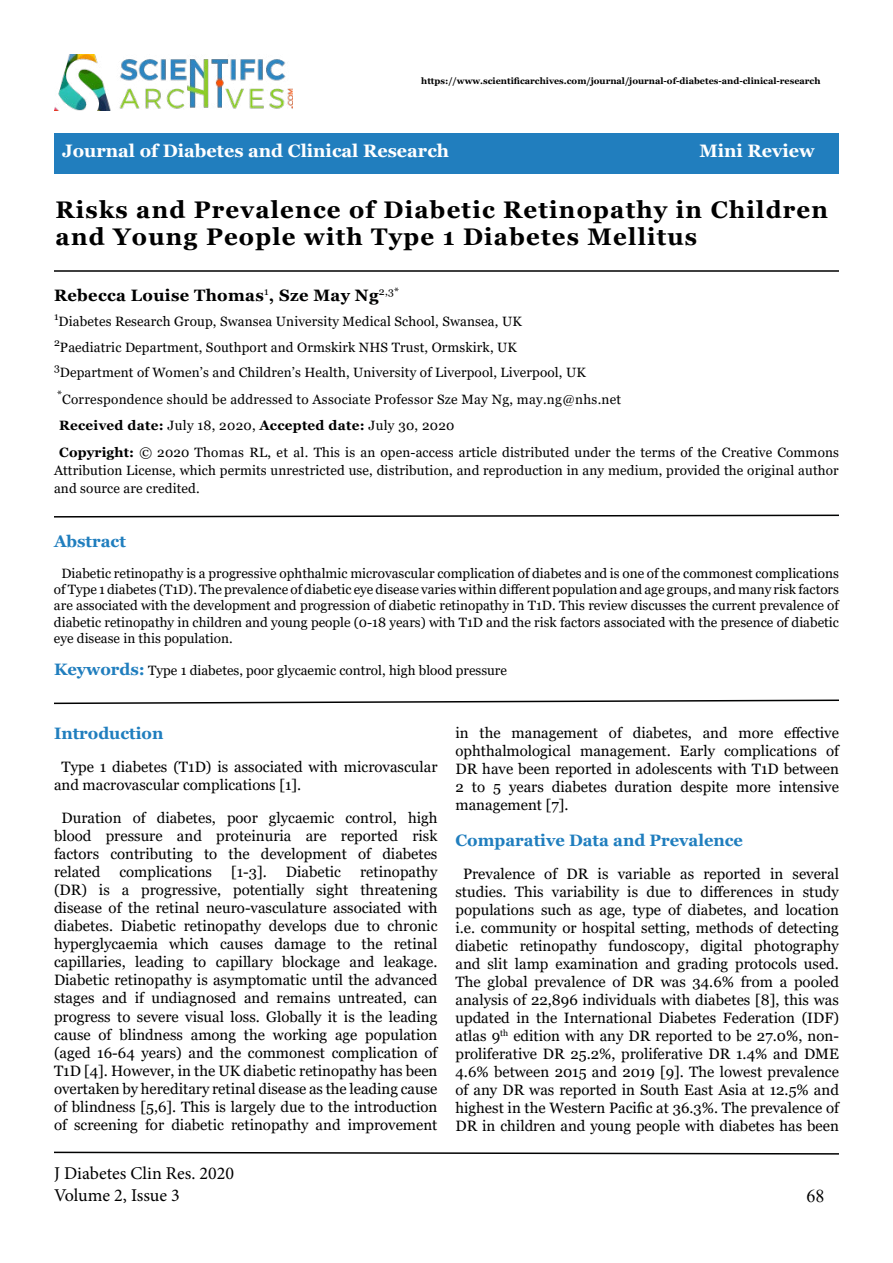
<style>
.page{position:relative;width:893px;height:1263px;background:#fff}
.page>*{position:absolute;margin:0;border:0;box-sizing:border-box;transform-origin:0 0}
.t1{font:700 24px/27px "Georgia";letter-spacing:.05em;color:#000}
.t2{font:700 18px "Georgia";color:#fff}
.t3{font:18px/21.6px "Minion Pro";color:#000}
.t4{font:18px "Times New Roman";color:#000}
.t5{font:700 16.5px "Georgia";color:#207ebe}
.t6{font:700 16.5px "Georgia";letter-spacing:.02em;color:#000101}
.t7{font:15px/18px "Georgia";color:#000;text-align:justify}
.t8{font:13.5px/16.2px "Georgia";color:#010000;text-align:justify}
.t9{font:13.5px/25.5px "Georgia";letter-spacing:.01em;color:#000}
.t10{font:13.5px/25.5px "Georgia";letter-spacing:.02em;color:#000101}
.t11{font:700 9px "Georgia";color:#000}
.s1{font-weight:700}
.s2{color:#000101}
.s3{font-weight:700;font-size:16.5px;color:#207ebe}
</style>
<div class="page">
<div style="left:54px;top:134px;width:785px;height:40px;background:#217ebe"></div>
<img style="left:54px;top:54px;width:238px;height:56px">
<svg style="left:54px;top:1151px;width:785px;height:4px"></svg>
<hr style="left:54px;top:270px;width:785px;height:2px;background:#000101">
<svg style="left:54px;top:514px;width:785px;height:4px"></svg>
<svg style="left:54px;top:699px;width:785px;height:6px"></svg>
<p class="t11" style="left:421px;top:75px;width:401px">https://www.scientificarchives.com/journal/journal-of-diabetes-and-clinical-research</p>
<p class="t2" style="left:62px;top:139px;width:388px">Journal of Diabetes and Clinical Research</p>
<p class="t2" style="left:699px;top:139px;width:117px">Mini Review</p>
<h1 class="t1" style="left:56px;top:196px;width:774px">Risks and Prevalence of Diabetic Retinopathy in Children and Young People with Type 1 Diabetes Mellitus</h1>
<p class="t6" style="left:54px;top:284px;width:346px">Rebecca Louise Thomas<sup>1</sup>, Sze May Ng<sup>2,3*</sup></p>
<p class="t9" style="left:54px;top:309px;width:533px"><sup>1</sup>Diabetes Research Group, Swansea University Medical School, Swansea, UK<br><sup>2</sup>Paediatric Department, Southport and Ormskirk NHS Trust, Ormskirk, UK<br><sup>3</sup>Department of Women’s and Children’s Health, University of Liverpool, Liverpool, UK</p>
<p class="t10" style="left:57px;top:387px;width:566px"><sup>*</sup>Correspondence should be addressed to Associate Professor Sze May Ng, may.ng@nhs.net<br><span class="s1">Received date:</span> July 18, 2020, <span class="s1">Accepted date:</span> July 30, 2020</p>
<p class="t9" style="left:54px;top:443px;width:786px;line-height:18px;text-align:justify;text-indent:5px"><span class="s1">Copyright:</span> © 2020 <span class="s2">Thomas RL, et al.</span> This is an open-access article distributed under the terms of the Creative Commons Attribution License, which permits unrestricted use, distribution, and reproduction in any medium, provided the original author and source are credited.</p>
<p class="t5" style="left:54px;top:530px;width:73px">Abstract</p>
<p class="t8" style="left:54px;top:565px;width:786px;text-indent:8px">Diabetic retinopathy is a progressive ophthalmic microvascular complication of diabetes and is one of the commonest complications of Type 1 diabetes (T1D). The prevalence of diabetic eye disease varies within different population and age groups, and many risk factors are associated with the development and progression of diabetic retinopathy in T1D. This review discusses the current prevalence of diabetic retinopathy in children and young people (0-18 years) with T1D and the risk factors associated with the presence of diabetic eye disease in this population.</p>
<p class="t8" style="left:54px;top:662px;width:454px"><span class="s3">Keywords:</span> Type 1 diabetes, poor glycaemic control, high blood pressure</p>
<p class="t5" style="left:54px;top:722px;width:111px">Introduction</p>
<p class="t7" style="left:54px;top:758px;width:385px;text-indent:8px">Type 1 diabetes (T1D) is associated with microvascular and macrovascular complications [1].</p>
<p class="t7" style="left:54px;top:809px;width:385px;text-indent:8px">Duration of diabetes, poor glycaemic control, high blood pressure and proteinuria are reported risk factors contributing to the development of diabetes related</p>
<p class="t7" style="left:54px;top:863px;width:385px;text-indent:306px">retinopathy (DR) is a progressive, potentially sight threatening disease of the retinal neuro-vasculature associated with diabetes. Diabetic retinopathy develops due to chronic hyperglycaemia which causes damage to the retinal capillaries, leading to capillary blockage and leakage.<br>Diabetic retinopathy is asymptomatic until the advanced stages and if undiagnosed and remains untreated, can progress to severe visual loss. Globally it is the leading cause of blindness among the working age population (aged 16-64 years) and the commonest complication of T1D [4]. However, in the UK diabetic retinopathy has been overtaken by hereditary retinal disease as the leading cause of blindness [5,6]. This is largely due to the introduction of screening for diabetic retinopathy and improvement</p>
<p class="t7" style="left:119px;top:863px;width:94px">complications</p>
<p class="t7" style="left:231px;top:863px;width:37px">[1-3].</p>
<p class="t7" style="left:286px;top:863px;width:57px">Diabetic</p>
<p class="t3" style="left:54px;top:1163px;width:182px">J Diabetes Clin Res. 2020<br>Volume 2, Issue 3</p>
<p class="t7" style="left:455px;top:724px;width:385px">in the management of diabetes, and more effective ophthalmological management. Early complications of DR have been reported in adolescents with T1D between 2 to 5 years diabetes duration despite more intensive management [7].</p>
<p class="t5" style="left:455px;top:830px;width:289px">Comparative Data and Prevalence</p>
<p class="t7" style="left:455px;top:865px;width:385px;text-align:center">Prevalence of DR is variable as reported in several studies. This variability is due to differences in study populations such as age, type of diabetes, and location i.e. community or hospital setting, methods of detecting diabetic retinopathy fundoscopy, digital photography and slit lamp examination and grading protocols used.<br>The global prevalence of DR was 34.6% from a pooled analysis of 22,896 individuals with diabetes [8], this was updated in the International Diabetes Federation (IDF) atlas 9<sup>th</sup> edition with any DR reported to be 27.0%, non&shy;proliferative DR 25.2%, proliferative DR 1.4% and DME 4.6% between 2015 and 2019 [9]. The lowest prevalence of any DR was reported in South East Asia at 12.5% and highest in the Western Pacific at 36.3%. The prevalence of DR in children and young people with diabetes has been</p>
<p class="t4" style="left:806px;top:1183px;width:19px">68</p>
</div>
